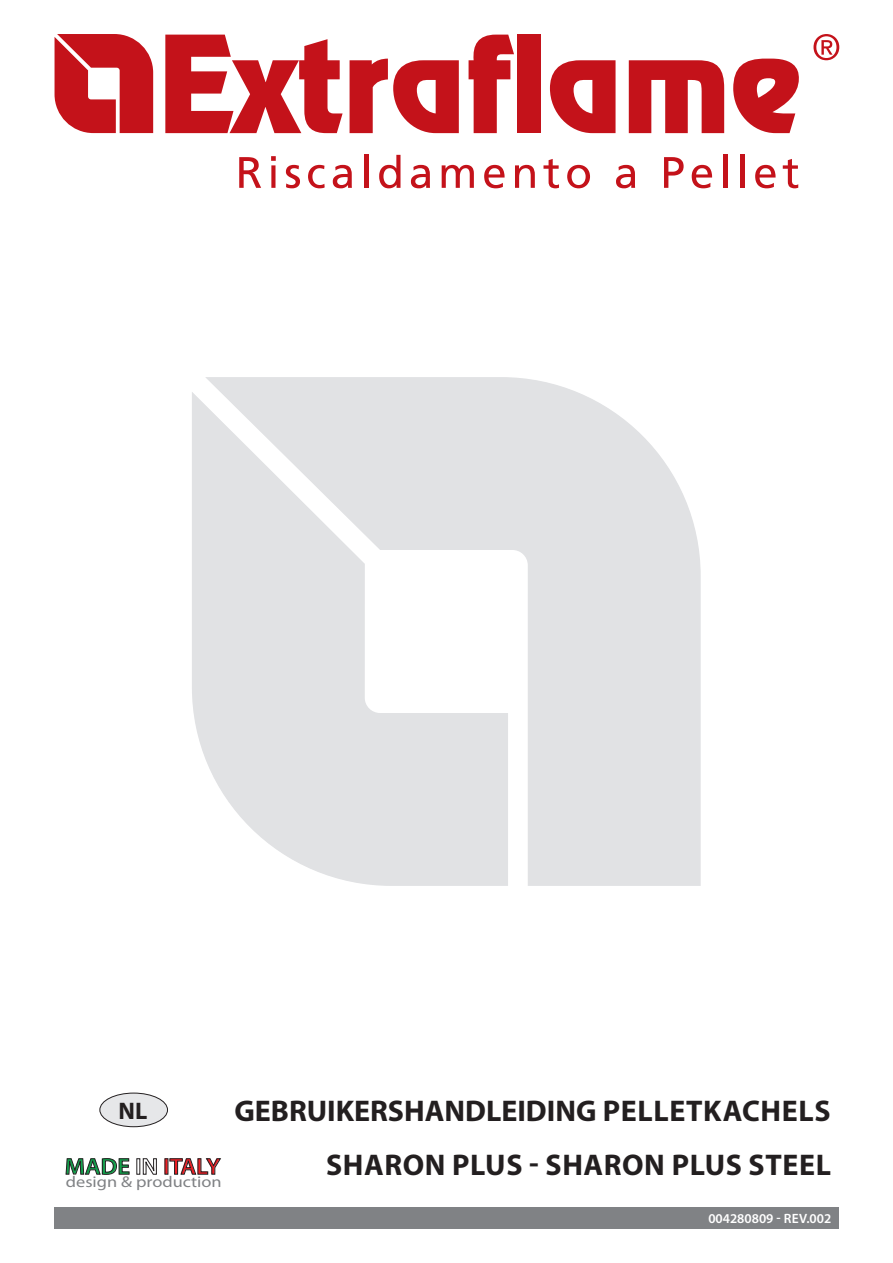
<style>
.page{position:relative;width:893px;height:1263px;background:#fff}
.page>*{position:absolute;margin:0;border:0;box-sizing:border-box;transform-origin:0 0}
.t1{font:700 30px "Myriad Pro";letter-spacing:.02em;color:#231f20}
.t2{font:700 30px "Myriad Pro";color:#231f20}
.t3{font:700 24px "Myriad Pro";color:#231f20}
.t4{font:600 23.1px "Myriad Pro";color:#ee1d23;scale:1.06 1}
.t5{font:15.6px "Futura";color:#808285;scale:1.17 1}
.t6{font:600 13.5px "Myriad Pro";color:#fff}
.s1{color:#0fa14a}
.s2{color:#fff}
</style>
<div class="page">
<svg style="left:66px;top:1158px;width:63px;height:16px"></svg>
<svg style="left:143px;top:1158px;width:14px;height:16px"></svg>
<svg style="left:170px;top:1158px;width:51px;height:16px"></svg>
<svg style="left:813px;top:34px;width:26px;height:26px"></svg>
<svg style="left:239px;top:157px;width:22px;height:31px"></svg>
<svg style="left:271px;top:156px;width:5px;height:32px"></svg>
<svg style="left:286px;top:165px;width:14px;height:23px"></svg>
<svg style="left:308px;top:165px;width:17px;height:23px"></svg>
<svg style="left:333px;top:165px;width:19px;height:23px"></svg>
<hr style="left:364px;top:155px;width:4px;height:33px;background:#c4121a">
<svg style="left:379px;top:155px;width:21px;height:33px"></svg>
<svg style="left:411px;top:165px;width:19px;height:23px"></svg>
<svg style="left:442px;top:165px;width:32px;height:23px"></svg>
<svg style="left:484px;top:165px;width:21px;height:23px"></svg>
<svg style="left:515px;top:165px;width:20px;height:23px"></svg>
<svg style="left:543px;top:159px;width:16px;height:29px"></svg>
<svg style="left:567px;top:165px;width:23px;height:23px"></svg>
<svg style="left:616px;top:165px;width:19px;height:23px"></svg>
<svg style="left:664px;top:157px;width:20px;height:31px"></svg>
<svg style="left:692px;top:165px;width:20px;height:23px"></svg>
<hr style="left:723px;top:155px;width:4px;height:33px;background:#c4121a">
<hr style="left:740px;top:155px;width:4px;height:33px;background:#c4121a">
<svg style="left:755px;top:165px;width:21px;height:23px"></svg>
<svg style="left:783px;top:159px;width:15px;height:29px"></svg>
<svg style="left:55px;top:34px;width:98px;height:99px"></svg>
<svg style="left:165px;top:35px;width:178px;height:98px"></svg>
<svg style="left:350px;top:59px;width:109px;height:74px"></svg>
<svg style="left:469px;top:35px;width:45px;height:98px"></svg>
<div style="left:518px;top:35px;width:23px;height:98px;background:#c4121a"></div>
<svg style="left:550px;top:60px;width:65px;height:73px"></svg>
<svg style="left:629px;top:60px;width:95px;height:73px"></svg>
<svg style="left:733px;top:58px;width:66px;height:75px"></svg>
<svg style="left:192px;top:377px;width:509px;height:509px;fill:#e1e2e4"></svg>
<div style="left:54px;top:1208px;width:785px;height:21px;background:#808285"></div>
<div style="left:100px;top:1093px;width:68px;height:34px;background:#e6e7e9;border-radius:50%"></div>
<div style="left:100px;top:1093px;width:68px;height:34px;border:1px solid #231f20;border-radius:50%"></div>
<p class="t3" style="left:119px;top:1095px;width:15px">NL</p>
<p class="t2" style="left:234px;top:1091px;width:155px">GEBRUIKERSHAN</p>
<p class="t1" style="left:465px;top:1091px;width:367px">DLEIDING PELLETKACHELS</p>
<p class="t4" style="left:65px;top:1152px;width:148px"><span class="s1">MADE</span> <span class="s2">IN</span> ITALY</p>
<p class="t5" style="left:66px;top:1172px;width:135px">design &amp; production</p>
<p class="t1" style="left:326px;top:1145px;width:240px">SHARON PLUS - SHARON</p>
<p class="t1" style="left:672px;top:1145px;width:18px">PLUS</p>
<p class="t1" style="left:749px;top:1145px;width:81px">STEEL</p>
<p class="t6" style="left:708px;top:1210px;width:124px">004280809 - Rev.002</p>
</div>
